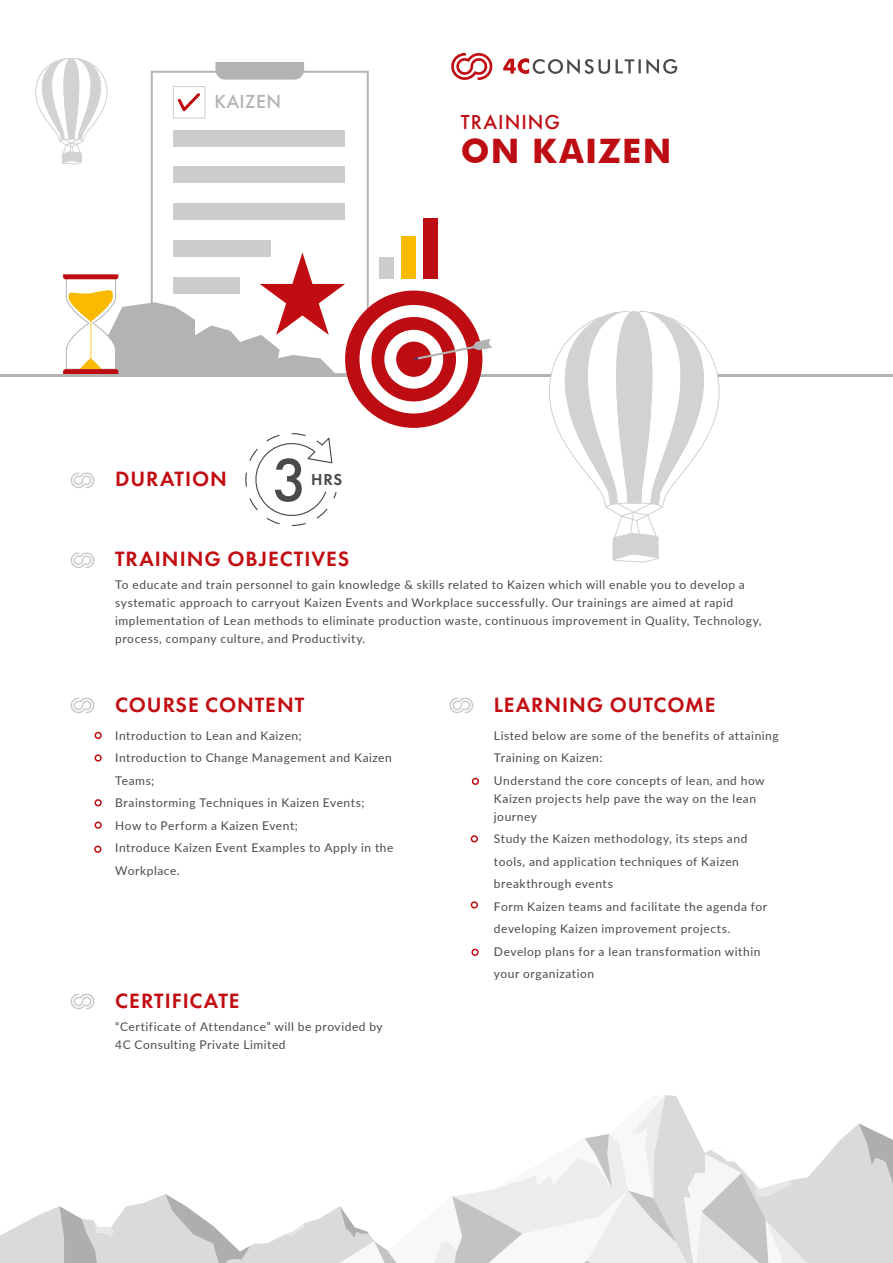
<style>
.page{position:relative;width:893px;height:1263px;background:#fff}
.page>*{position:absolute;margin:0;border:0;box-sizing:border-box;transform-origin:0 0}
.t1{font:500 63.3px "Futura PT";color:#4c494a}
.t2{font:700 33.75px "Futura BT";letter-spacing:.035em;color:#be0d12}
.t3{font:600 21.45px "Futura PT";letter-spacing:.04em;color:#c10d12}
.t4{font:500 21px "Futura PT";letter-spacing:.045em;color:#be0d12}
.t5{font:500 19.65px "Futura PT";letter-spacing:.025em;color:#b3b3b3}
.t6{font:600 16.5px "Futura PT";color:#4c494a}
.t7{font:12px/22.5px "Lato";letter-spacing:.045em;color:#4c494a}
</style>
<div class="page">
<div style="left:95px;top:732px;width:7px;height:7px;border:2px solid #c10d12;border-radius:50%"></div>
<div style="left:95px;top:754px;width:7px;height:7px;border:2px solid #c10d12;border-radius:50%"></div>
<div style="left:95px;top:799px;width:7px;height:7px;border:2px solid #c10d12;border-radius:50%"></div>
<div style="left:95px;top:821px;width:7px;height:8px;border:2px solid #c10d12;border-radius:50%"></div>
<svg style="left:0;top:1095px;width:893px;height:168px"></svg>
<svg style="left:451px;top:53px;width:42px;height:27px"></svg>
<svg style="left:503px;top:58px;width:107px;height:16px"></svg>
<svg style="left:616px;top:59px;width:18px;height:14px"></svg>
<hr style="left:638px;top:59px;width:3px;height:14px;background:#4c494a">
<svg style="left:646px;top:59px;width:31px;height:15px"></svg>
<svg style="left:70px;top:472px;width:25px;height:16px"></svg>
<svg style="left:70px;top:552px;width:25px;height:16px"></svg>
<svg style="left:70px;top:993px;width:25px;height:16px"></svg>
<svg style="left:70px;top:697px;width:25px;height:16px"></svg>
<div style="left:472px;top:778px;width:7px;height:7px;border:2px solid #c10d12;border-radius:50%"></div>
<svg style="left:449px;top:697px;width:25px;height:16px"></svg>
<div style="left:151px;top:71px;width:218px;height:304px;background:#fff;border:2px solid #b3b3b3"></div>
<div style="left:173px;top:204px;width:172px;height:16px;background:#ccc"></div>
<div style="left:173px;top:167px;width:172px;height:16px;background:#ccc"></div>
<div style="left:173px;top:130px;width:172px;height:16px;background:#ccc"></div>
<div style="left:173px;top:241px;width:98px;height:16px;background:#ccc"></div>
<svg style="left:63px;top:252px;width:282px;height:122px"></svg>
<hr style="left:0;top:374px;width:893px;height:2px;background:#b3b3b3">
<div style="left:345px;top:290px;width:138px;height:138px;background:#be0d12;border-radius:50%"></div>
<div style="left:359px;top:305px;width:109px;height:109px;background:#fff;border-radius:50%"></div>
<div style="left:371px;top:317px;width:85px;height:85px;background:#be0d12;border-radius:50%"></div>
<div style="left:384px;top:330px;width:59px;height:59px;background:#fff;border-radius:50%"></div>
<div style="left:396px;top:342px;width:35px;height:35px;background:#be0d12;border-radius:50%"></div>
<svg style="left:413px;top:339px;width:79px;height:21px"></svg>
<div style="left:173px;top:86px;width:32px;height:32px;border:1px solid #ccc"></div>
<svg style="left:178px;top:93px;width:22px;height:18px"></svg>
<div style="left:379px;top:258px;width:15px;height:21px;background:#ccc"></div>
<div style="left:401px;top:237px;width:15px;height:42px;background:#faba00"></div>
<div style="left:423px;top:219px;width:14px;height:60px;background:#be0d12"></div>
<svg style="left:215px;top:62px;width:89px;height:18px"></svg>
<svg style="left:35px;top:58px;width:72px;height:106px"></svg>
<svg style="left:245px;top:433px;width:92px;height:94px"></svg>
<svg style="left:548px;top:311px;width:172px;height:252px"></svg>
<div style="left:471px;top:949px;width:8px;height:7px;border:2px solid #c10d12;border-radius:50%"></div>
<div style="left:94px;top:845px;width:7px;height:8px;border:2px solid #c10d12;border-radius:50%"></div>
<div style="left:471px;top:835px;width:7px;height:7px;border:2px solid #c10d12;border-radius:50%"></div>
<div style="left:471px;top:901px;width:7px;height:7px;border:2px solid #c10d12;border-radius:50%"></div>
<h3 class="t5" style="left:214px;top:89px;width:68px">KAIZEN</h3>
<h3 class="t4" style="left:461px;top:109px;width:101px">TRAINING</h3>
<h2 class="t2" style="left:461px;top:130px;width:212px">ON KAIZEN</h2>
<h3 class="t3" style="left:115px;top:466px;width:113px">DURATION</h3>
<h1 class="t1" style="left:272px;top:442px;width:37px">3</h1>
<h3 class="t6" style="left:311px;top:469px;width:32px">HRS</h3>
<h3 class="t3" style="left:115px;top:546px;width:235px">TRAINING OBJECTIVES</h3>
<p class="t7" style="left:115px;top:575px;width:648px;line-height:18px">To educate and train personnel to gain knowledge &amp; skills related to Kaizen which will enable you to develop a systematic approach to carryout Kaizen Events and Workplace successfully. Our trainings are aimed at rapid implementation of Lean methods to eliminate production waste, continuous improvement in Quality, Technology, process, company culture, and Productivity.</p>
<h3 class="t3" style="left:115px;top:691px;width:190px">COURSE CONTENT</h3>
<p class="t7" style="left:115px;top:724px;width:280px">Introduction to Lean and Kaizen;<br>Introduction to Change Management and Kaizen<br>Teams;<br>Brainstorming Techniques in Kaizen Events;<br>How to Perform a Kaizen Event;<br>Introduce Kaizen Event Examples to Apply in the<br>Workplace.</p>
<h3 class="t3" style="left:115px;top:987px;width:126px">CERTIFICATE</h3>
<p class="t7" style="left:115px;top:1017px;width:269px;line-height:18px">“Certificate of Attendance” will be provided by<br>4C Consulting Private Limited</p>
<h3 class="t3" style="left:494px;top:691px;width:223px">LEARNING OUTCOME</h3>
<p class="t7" style="left:494px;top:724px;width:286px">Listed below are some of the benefits of attaining<br>Training on Kaizen:<br>Understand the core concepts of lean, and how</p>
<p class="t7" style="left:494px;top:789px;width:264px;line-height:18px">Kaizen projects help pave the way on the lean journey</p>
<p class="t7" style="left:494px;top:827px;width:275px">Study the Kaizen methodology, its steps and tools, and application techniques of Kaizen breakthrough events<br>Form Kaizen teams and facilitate the agenda for developing Kaizen improvement projects.<br>Develop plans for a lean transformation within your organization</p>
</div>
